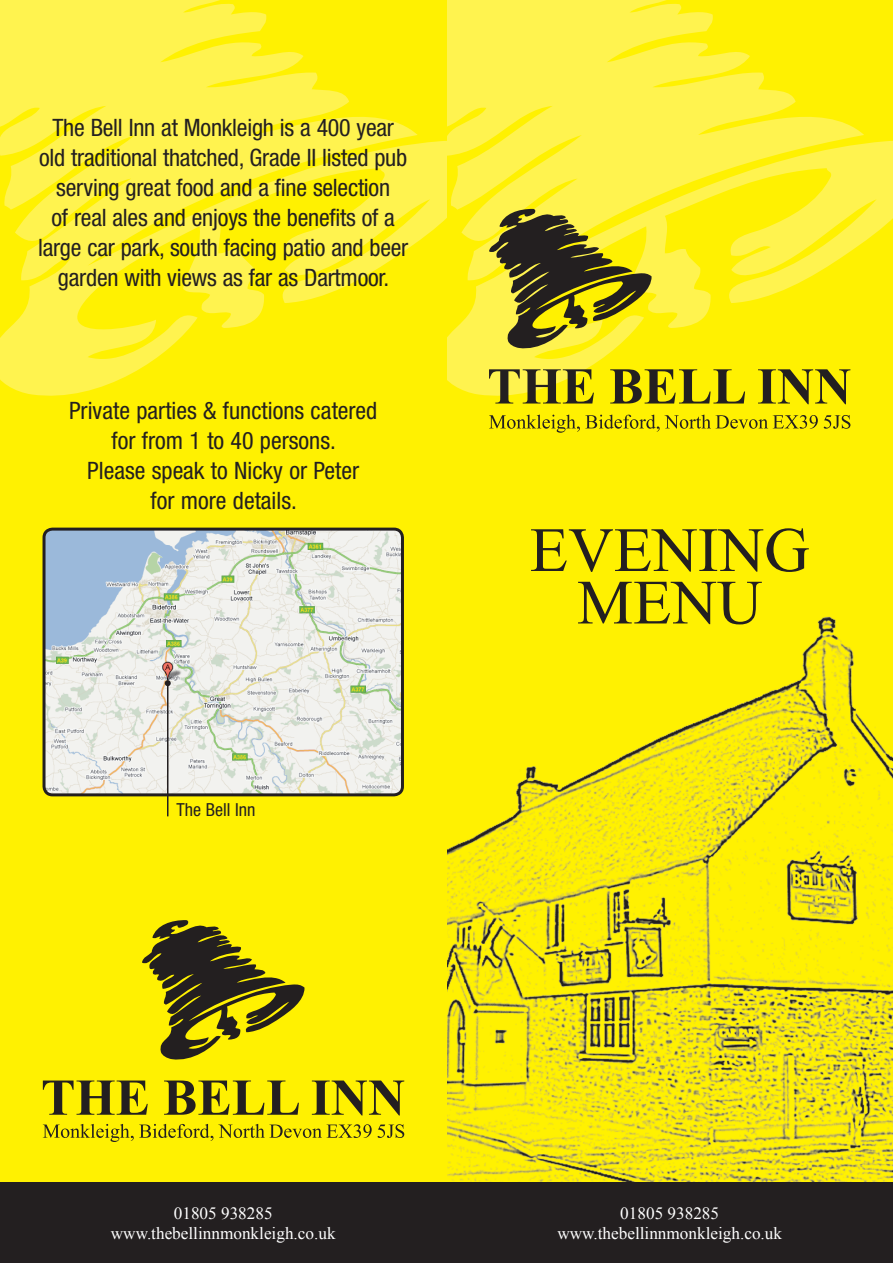
<style>
.page{position:relative;width:893px;height:1263px;background:#fff}
.page>*{position:absolute;margin:0;border:0;box-sizing:border-box;transform-origin:0 0}
.t1{font:63px/52.5px "Times New Roman";color:#231f20;text-align:center}
.t2{font:condensed 24px/30px "Helvetica Neue";letter-spacing:-.01em;color:#231f20;text-align:center}
.t3{font:condensed 18px "Helvetica Neue";color:#231f20}
.t4{font:17.25px/20.1px "Times New Roman";color:#fff;text-align:center}
</style>
<div class="page">
<div style="left:446px;top:0;width:447px;height:1182px;background:#fff101"></div>
<img style="left:447px;top:616px;width:446px;height:566px">
<svg style="left:446px;top:0;width:447px;height:396px;fill:#fff34f"></svg>
<svg style="left:489px;top:209px;width:163px;height:142px"></svg>
<svg style="left:489px;top:369px;width:361px;height:35px"></svg>
<svg style="left:489px;top:415px;width:361px;height:18px"></svg>
<div style="left:446px;top:1182px;width:447px;height:81px;background:#231f20"></div>
<div style="left:0;top:0;width:446px;height:1182px;background:#fff101"></div>
<svg style="left:142px;top:920px;width:163px;height:140px"></svg>
<svg style="left:43px;top:1080px;width:361px;height:35px"></svg>
<div style="left:0;top:1182px;width:446px;height:81px;background:#231f20"></div>
<svg style="left:0;top:0;width:446px;height:396px;fill:#fff34f"></svg>
<img style="left:44px;top:529px;width:357px;height:266px">
<div style="left:43px;top:528px;width:361px;height:268px;border:3px solid #231f20;border-radius:9px"></div>
<hr style="left:167px;top:683px;width:1px;height:133px;background:#231f20">
<svg style="left:165px;top:680px;width:6px;height:6px"></svg>
<svg style="left:43px;top:1124px;width:361px;height:18px"></svg>
<p class="t2" style="left:38px;top:112px;width:372px">The Bell Inn at Monkleigh is a 400 year old traditional thatched, Grade II listed pub serving great food and a fine selection<br>of real ales and enjoys the benefits of a large car park, south facing patio and beer garden with views as far as Dartmoor.</p>
<p class="t2" style="left:69px;top:395px;width:310px">Private parties &amp; functions catered for from 1 to 40 persons.<br>Please speak to Nicky or Peter<br>for more details.</p>
<p class="t3" style="left:176px;top:799px;width:81px">The Bell Inn</p>
<h1 class="t1" style="left:530px;top:523px;width:281px">EVENING<br>MENU</h1>
<p class="t4" style="left:111px;top:1202px;width:226px">01805 938285 www.thebellinnmonkleigh.co.uk</p>
<p class="t4" style="left:557px;top:1203px;width:226px">01805 938285 www.thebellinnmonkleigh.co.uk</p>
</div>
